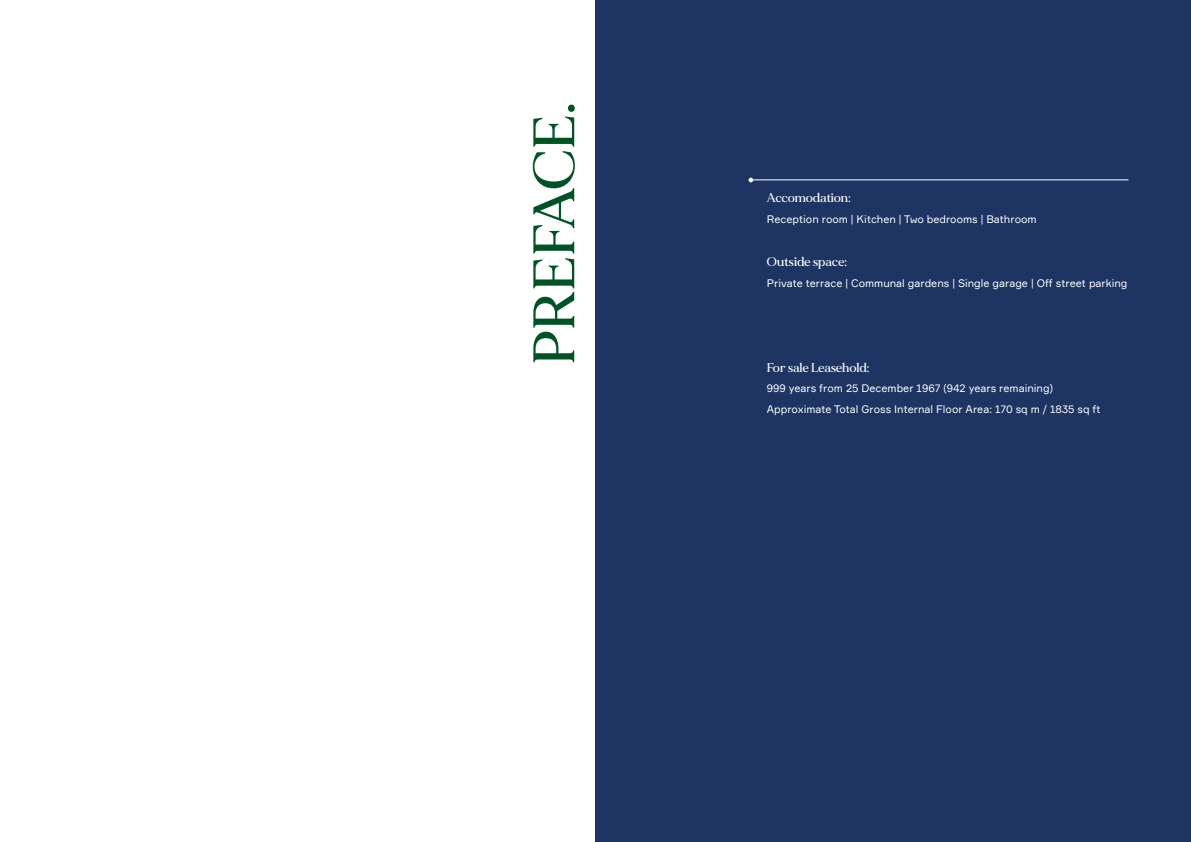
<style>
.page{position:relative;width:1191px;height:842px;background:#fff}
.page>*{position:absolute;margin:0;border:0;box-sizing:border-box;transform-origin:0 0}
.t1{font:500 58.4px "MADE Mirage";color:#005324}
.t2{font:500 12.6px "MADE Mirage";letter-spacing:.01em;color:#fff}
.t3{font:10.7px/20.6px "Formular";color:#fff}
</style>
<div class="page">
<hr style="left:595px;top:14px;width:1px;height:814px;background:#000">
<div style="left:596px;top:0;width:595px;height:842px;background:#1e3462"></div>
<hr style="left:751px;top:180px;width:377px;height:1px;background:#fff">
<svg style="left:748px;top:178px;width:5px;height:4px"></svg>
<h1 class="t1" style="left:516px;top:365px;width:264px;rotate:-90deg">PREFACE.</h1>
<p class="t2" style="left:767px;top:190px;width:86px">Accomodation:</p>
<p class="t3" style="left:767px;top:208px;width:271px">Reception room | Kitchen | Two bedrooms | Bathroom</p>
<p class="t2" style="left:767px;top:254px;width:82px">Outside space:</p>
<p class="t3" style="left:767px;top:273px;width:362px">Private terrace | Communal gardens | Single garage | Off street parking</p>
<p class="t2" style="left:767px;top:359px;width:104px">For sale Leasehold:</p>
<p class="t3" style="left:767px;top:378px;width:335px">999 years from 25 December 1967 (942 years remaining)<br>Approximate Total Gross Internal Floor Area: 170 sq m / 1835 sq ft</p>
</div>
